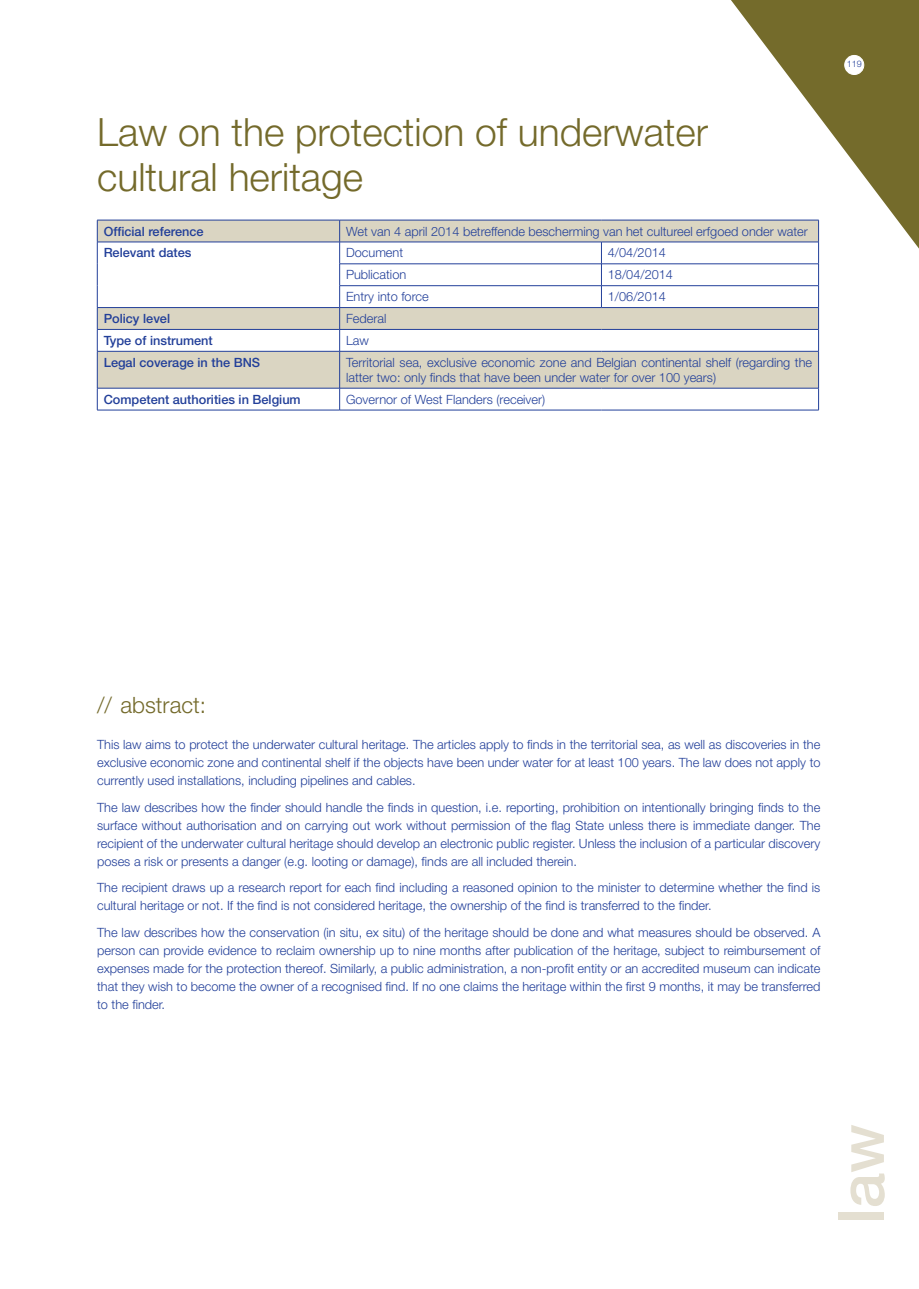
<style>
.page{position:relative;width:919px;height:1289px;background:#fff}
.page>*{position:absolute;margin:0;border:0;box-sizing:border-box;transform-origin:0 0}
.t1{font:500 63px "Helvetica Neue LT Pro";color:#e4dfd1}
.t2{font:300 39px "Helvetica Neue LT Pro";color:#746a2b}
.t3{font:300 22.5px "Helvetica Neue LT Pro";color:#746a2b}
.body_tabel{font:300 12.75px/18px "Helvetica Neue LT Pro";color:#223f99;text-align:justify}
.t4{font:500 12.75px "Helvetica Neue LT Pro";color:#223f99}
.t5{font:300 9px "Helvetica Neue LT Pro";color:#223f99}
</style>
<div class="page">
<svg style="left:98px;top:221px;width:720px;height:167px"></svg>
<hr style="left:818px;top:351px;width:1px;height:37px;background:#223f99">
<svg style="left:818px;top:388px;width:1px;height:22px"></svg>
<hr style="left:97px;top:220px;width:242px;height:1px;background:#223f99">
<hr style="left:339px;top:220px;width:262px;height:1px;background:#223f99">
<hr style="left:601px;top:220px;width:217px;height:1px;background:#223f99">
<hr style="left:97px;top:242px;width:242px;height:1px;background:#223f99">
<hr style="left:339px;top:242px;width:262px;height:1px;background:#223f99">
<hr style="left:601px;top:242px;width:217px;height:1px;background:#223f99">
<svg style="left:601px;top:242px;width:1px;height:65px"></svg>
<svg style="left:730px;top:0;width:188px;height:351px"></svg>
<hr style="left:339px;top:263px;width:262px;height:1px;background:#223f99">
<hr style="left:601px;top:263px;width:217px;height:1px;background:#223f99">
<hr style="left:339px;top:285px;width:262px;height:1px;background:#223f99">
<hr style="left:601px;top:285px;width:217px;height:1px;background:#223f99">
<hr style="left:97px;top:307px;width:242px;height:1px;background:#223f99">
<hr style="left:339px;top:307px;width:262px;height:1px;background:#223f99">
<hr style="left:601px;top:307px;width:217px;height:1px;background:#223f99">
<svg style="left:97px;top:220px;width:1px;height:131px"></svg>
<hr style="left:97px;top:329px;width:242px;height:1px;background:#223f99">
<hr style="left:339px;top:329px;width:262px;height:1px;background:#223f99">
<hr style="left:601px;top:329px;width:217px;height:1px;background:#223f99">
<svg style="left:339px;top:220px;width:1px;height:131px"></svg>
<hr style="left:97px;top:351px;width:1px;height:37px;background:#223f99">
<svg style="left:97px;top:389px;width:1px;height:21px"></svg>
<hr style="left:97px;top:351px;width:242px;height:1px;background:#223f99">
<hr style="left:339px;top:351px;width:262px;height:1px;background:#223f99">
<hr style="left:601px;top:351px;width:217px;height:1px;background:#223f99">
<hr style="left:97px;top:388px;width:242px;height:1px;background:#223f99">
<hr style="left:339px;top:388px;width:262px;height:1px;background:#223f99">
<hr style="left:601px;top:388px;width:217px;height:1px;background:#223f99">
<hr style="left:339px;top:351px;width:1px;height:37px;background:#223f99">
<svg style="left:339px;top:388px;width:1px;height:22px"></svg>
<hr style="left:97px;top:410px;width:242px;height:1px;background:#223f99">
<hr style="left:339px;top:410px;width:262px;height:1px;background:#223f99">
<hr style="left:601px;top:410px;width:217px;height:1px;background:#223f99">
<div style="left:844px;top:55px;width:19px;height:19px;background:#fff;border-radius:50%"></div>
<div style="left:844px;top:55px;width:19px;height:20px;border:1px solid #fff;border-radius:50%"></div>
<p class="t2" style="left:97px;top:108px;width:612px">Law on the protection of underwater</p>
<p class="t2" style="left:97px;top:153px;width:267px">cultural heritage</p>
<p class="t4" style="left:104px;top:223px;width:101px">Official reference</p>
<p class="body_tabel" style="left:346px;top:222px;width:463px">Wet van 4 april 2014 betreffende bescherming van het cultureel erfgoed onder water</p>
<p class="t4" style="left:104px;top:245px;width:89px">Relevant dates</p>
<p class="body_tabel" style="left:346px;top:244px;width:59px">Document</p>
<p class="body_tabel" style="left:607px;top:244px;width:60px">4/04/2014</p>
<p class="body_tabel" style="left:346px;top:265px;width:62px">Publication</p>
<p class="body_tabel" style="left:607px;top:265px;width:67px">18/04/2014</p>
<p class="body_tabel" style="left:346px;top:287px;width:84px">Entry into force</p>
<p class="body_tabel" style="left:607px;top:287px;width:60px">1/06/2014</p>
<p class="t4" style="left:104px;top:311px;width:68px">Policy level</p>
<p class="body_tabel" style="left:346px;top:309px;width:42px">Federal</p>
<p class="t4" style="left:104px;top:333px;width:111px">Type of instrument</p>
<p class="body_tabel" style="left:346px;top:331px;width:24px">Law</p>
<p class="t4" style="left:104px;top:354px;width:158px">Legal coverage in the BNS</p>
<p class="body_tabel" style="left:346px;top:354px;width:467px;line-height:15px">Territorial sea, exclusive economic zone and Belgian continental shelf (regarding the latter two: only finds that have been under water for over 100 years)</p>
<p class="t4" style="left:104px;top:391px;width:198px">Competent authorities in Belgium</p>
<p class="body_tabel" style="left:346px;top:390px;width:201px">Governor of West Flanders (receiver)</p>
<p class="t5" style="left:846px;top:59px;width:17px">119</p>
<p class="t3" style="left:97px;top:691px;width:110px">// abstract:</p>
<p class="body_tabel" style="left:97px;top:735px;width:724px">This law aims to protect the underwater cultural heritage. The articles apply to finds in the territorial sea, as well as discoveries in the exclusive economic zone and continental shelf if the objects have been under water for at least 100 years. The law does not apply to currently used installations, including pipelines and cables.</p>
<p class="body_tabel" style="left:97px;top:798px;width:724px">The law describes how the finder should handle the finds in question, i.e. reporting, prohibition on intentionally bringing finds to the surface without authorisation and on carrying out work without permission of the flag State unless there is immediate danger. The recipient of the underwater cultural heritage should develop an electronic public register. Unless the inclusion of a particular discovery poses a risk or presents a danger (e.g. looting or damage), finds are all included therein.</p>
<p class="body_tabel" style="left:97px;top:878px;width:724px">The recipient draws up a research report for each find including a reasoned opinion to the minister to determine whether the find is cultural heritage or not. If the find is not considered heritage, the ownership of the find is transferred to the finder.</p>
<p class="body_tabel" style="left:97px;top:923px;width:724px">The law describes how the conservation (in situ, ex situ) of the heritage should be done and what measures should be observed. A person can provide evidence to reclaim ownership up to nine months after publication of the heritage, subject to reimbursement of expenses made for the protection thereof. Similarly, a public administration, a non-profit entity or an accredited museum can indicate that they wish to become the owner of a recognised find. If no one claims the heritage within the first 9 months, it may be transferred to the finder.</p>
<p class="t1" style="left:823px;top:1223px;width:101px;rotate:-90deg">law</p>
</div>
